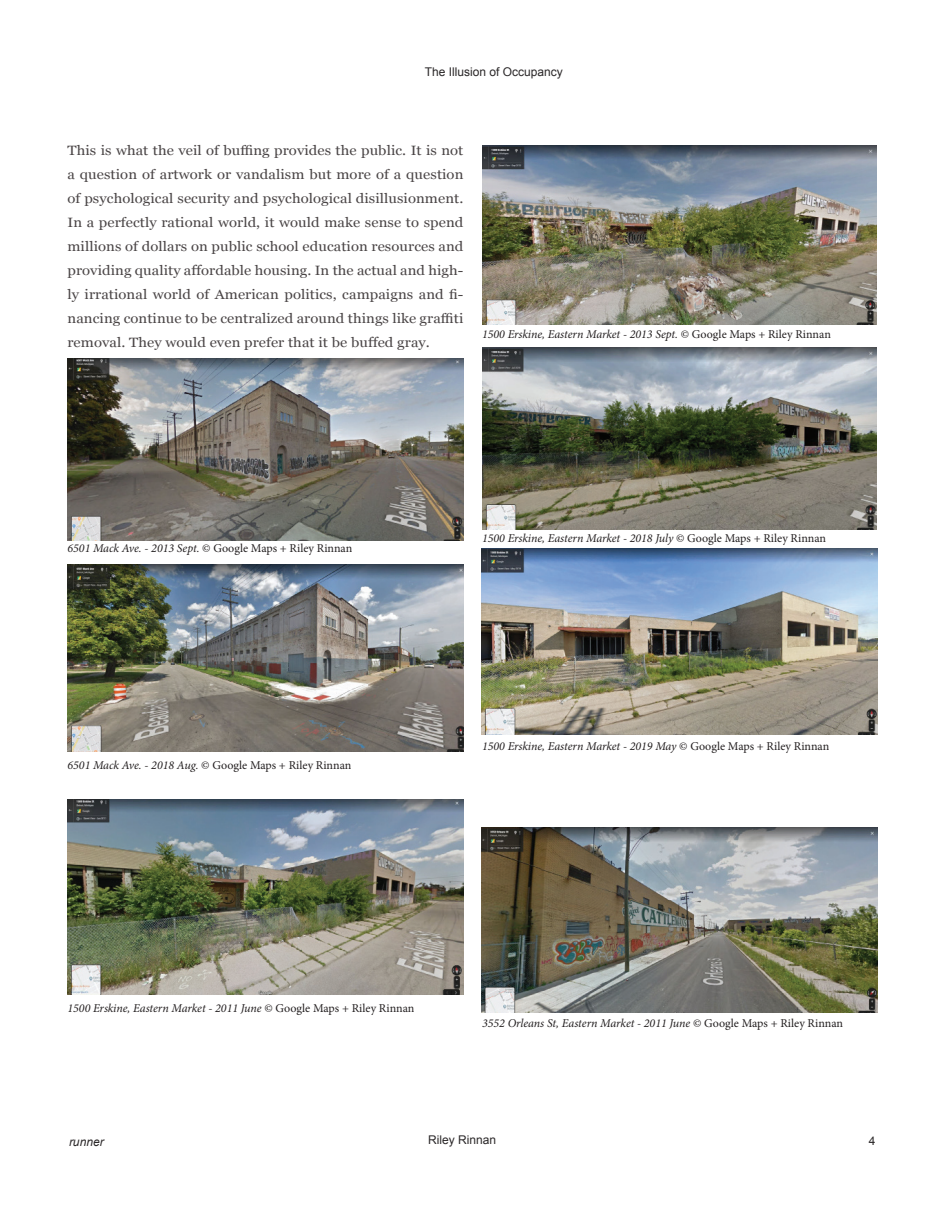
<style>
.page{position:relative;width:945px;height:1215px;background:#fff}
.page>*{position:absolute;margin:0;border:0;box-sizing:border-box;transform-origin:0 0}
.t1{font:13.5px/24px "Georgia";letter-spacing:.005em;color:#4a4546;text-align:justify;scale:1.1 1}
.t2{font:italic 12px "Minion Pro";letter-spacing:-.005em;color:#231f20}
.t3{font:12px "Minion Pro";color:#231f20}
.t4{font:12px "Arial";color:#2a2728}
.t5{font:italic 12px "Arial";color:#2a2728}
.s1{font-style:normal}
.s2{font-style:italic}
</style>
<div class="page">
<img style="left:68px;top:359px;width:396px;height:181px">
<img style="left:68px;top:564px;width:396px;height:188px">
<img style="left:68px;top:799px;width:396px;height:196px">
<img style="left:482px;top:146px;width:395px;height:178px">
<img style="left:483px;top:347px;width:393px;height:182px">
<img style="left:482px;top:549px;width:396px;height:185px">
<img style="left:482px;top:827px;width:396px;height:186px">
<p class="t4" style="left:425px;top:64px;width:140px">The Illusion of Occupancy</p>
<p class="t1" style="left:68px;top:138px;width:361px">This is what the veil of buffing provides the public. It is not a question of artwork or vandalism but more of a question of psychological security and psychological disillusionment.<br>In a perfectly rational world, it would make sense to spend millions of dollars on public school education resources and providing quality affordable housing. In the actual and high&shy;ly irrational world of American politics, campaigns and fi&shy;nancing continue to be centralized around things like graffiti removal. They would even prefer that it be buffed gray.</p>
<p class="t2" style="left:482px;top:326px;width:350px">1500 Erskine, Eastern Market - 2013 Sept. <span class="s1">© Google Maps + Riley Rinnan</span></p>
<p class="t3" style="left:68px;top:540px;width:286px"><span class="s2">6501 Mack Ave. - 2013 Sept.</span> © Google Maps + Riley Rinnan</p>
<p class="t2" style="left:482px;top:530px;width:346px">1500 Erskine, Eastern Market - 2018 July <span class="s1">© Google Maps + Riley Rinnan</span></p>
<p class="t3" style="left:68px;top:757px;width:285px"><span class="s2">6501 Mack Ave. - 2018 Aug.</span> © Google Maps + Riley Rinnan</p>
<p class="t2" style="left:482px;top:738px;width:349px">1500 Erskine, Eastern Market - 2019 May <span class="s1">© Google Maps + Riley Rinnan</span></p>
<p class="t2" style="left:68px;top:1000px;width:348px">1500 Erskine, Eastern Market - 2011 June <span class="s1">© Google Maps + Riley Rinnan</span></p>
<p class="t2" style="left:482px;top:1015px;width:363px">3552 Orleans St, Eastern Market - 2011 June <span class="s1">© Google Maps + Riley Rinnan</span></p>
<p class="t5" style="left:69px;top:1134px;width:36px">runner</p>
<p class="t4" style="left:428px;top:1132px;width:70px">Riley Rinnan</p>
<p class="t4" style="left:869px;top:1133px;width:8px">4</p>
</div>
